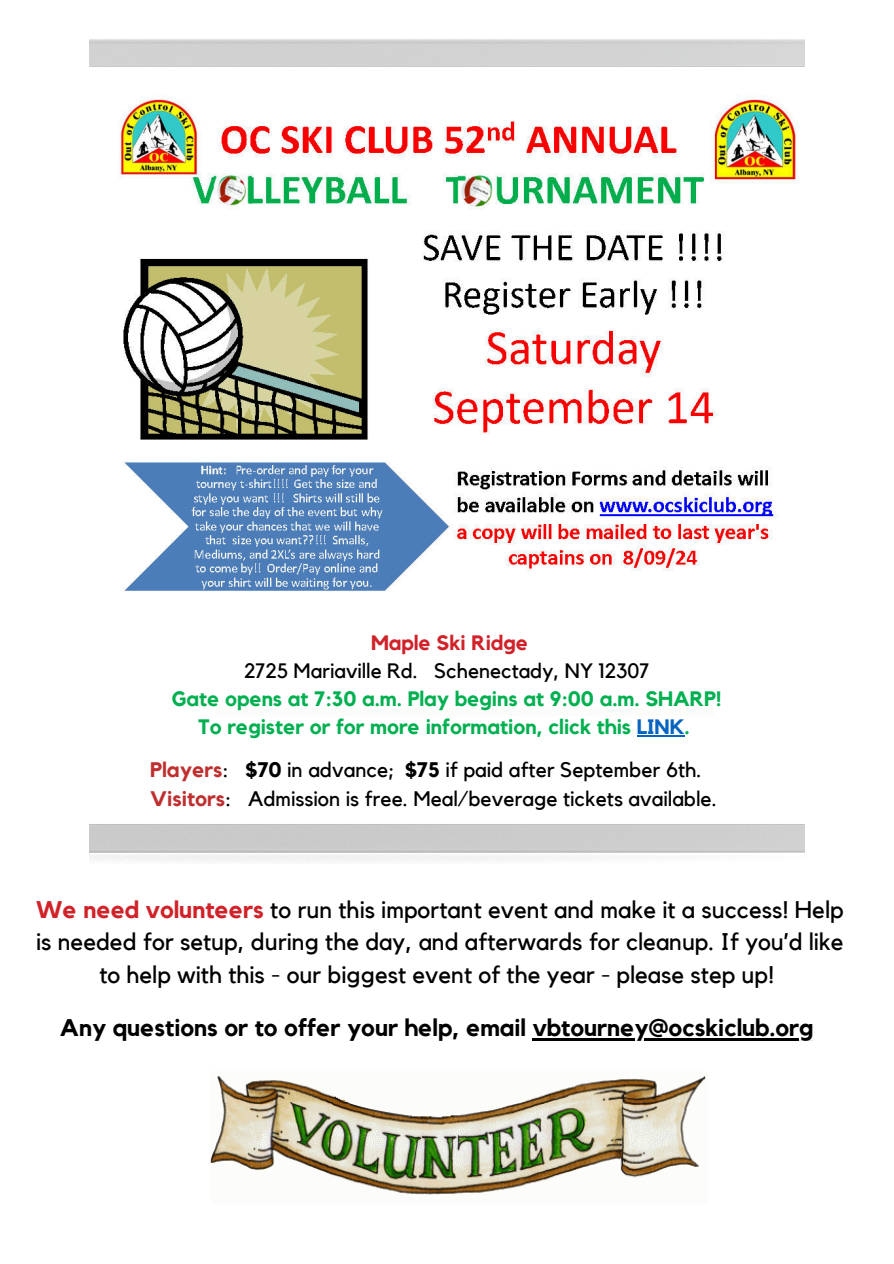
<style>
.page{position:relative;width:894px;height:1264px;background:#fff}
.page>*{position:absolute;margin:0;border:0;box-sizing:border-box;transform-origin:0 0}
.t1{font:24px/32.7px "Kollektif";color:#000;text-align:center}
.t2{font:700 24px "Kollektif";color:#000}
.t3{font:21px/29px "Kollektif";color:#000}
.t4{font:700 20.85px "Kollektif";color:#00b050}
.t5{font:20.85px "Kollektif";color:#000}
.t6{font:700 20.85px "Kollektif";color:#d12229}
.s1{color:#0563c1}
.s2{font-weight:700;color:#bf2f2f}
.s3{font-weight:700}
.s4{font-weight:700;color:#d12229}
</style>
<div class="page">
<img style="left:89px;top:39px;width:715px;height:823px">
<img style="left:210px;top:1076px;width:496px;height:119px">
<img style="left:216px;top:708px;width:496px;height:7px">
<hr style="left:636px;top:735px;width:48px;height:1px;background:#0563c1">
<hr style="left:532px;top:1037px;width:281px;height:3px;background:#000">
<p class="t6" style="left:371px;top:633px;width:158px">Maple Ski Ridge</p>
<p class="t5" style="left:244px;top:661px;width:407px">2725 Mariaville Rd. Schenectady, NY 12307</p>
<p class="t4" style="left:172px;top:689px;width:551px">Gate opens at 7:30 a.m. Play begins at 9:00 a.m. SHARP!</p>
<p class="t4" style="left:198px;top:717px;width:493px">To register or for more information, click this <span class="s1">LINK</span>.</p>
<p class="t3" style="left:150px;top:755px;width:568px"><span class="s2">Players</span>: <span class="s3">$70</span> in advance; <span class="s3">$75</span> if paid after September 6th.<br><span class="s2">Visitors</span>: Admission is free. Meal/beverage tickets available.</p>
<p class="t1" style="left:36px;top:893px;width:808px"><span class="s4">We need volunteers</span> to run this important event and make it a success! Help is needed for setup, during the day, and afterwards for cleanup. If you’d like to help with this - our biggest event of the year - please step up!</p>
<h2 class="t2" style="left:60px;top:1016px;width:754px">Any questions or to offer your help, email vbtourney@ocskiclub.org</h2>
</div>
